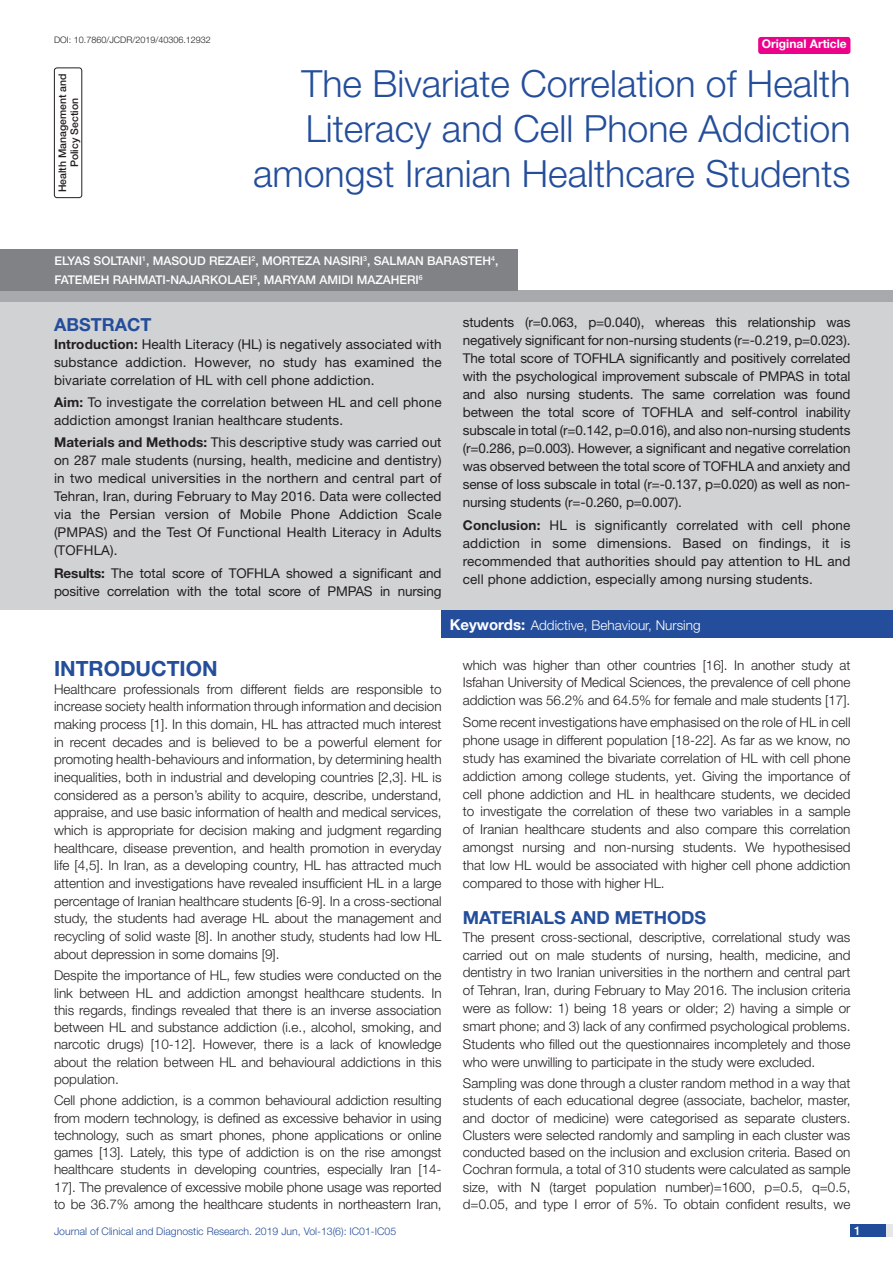
<style>
.page{position:relative;width:893px;height:1263px;background:#fff}
.page>*{position:absolute;margin:0;border:0;box-sizing:border-box;transform-origin:0 0}
.t1{font:300 37.5px/45px "Helvetica Neue";color:#244e9b;text-align:right}
.Heading{font:700 21px "Helvetica Neue";color:#244e9b}
.Heading-2{font:700 18px "Helvetica Neue";color:#244e9b}
.Abstract_head{font:700 18px "Helvetica Neue";color:#244e9b}
.Body_text{font:300 13.5px/17.2px "Helvetica Neue";color:#231f20;text-align:justify}
.Abstract_Text{font:13.5px/18px "Helvetica Neue";letter-spacing:.01em;color:#231f20;text-align:justify}
.Abstract_Text-2{font:13.5px/18px "Helvetica Neue";letter-spacing:-.01em;color:#231f20}
.Key_words{font:300 13.5px "Helvetica Neue";color:#fff}
.Author{font:500 12px/18.8px "Helvetica Neue";color:#fff}
.t2{font:700 12px "Helvetica Neue";color:#fff}
.t3{font:300 10.5px "Helvetica Neue";color:#244e9b}
.section{font:500 10.5px/12px "Helvetica Neue";color:#231f20;text-align:center}
.DOI{font:300 9px "Helvetica Neue";color:#231f20}
.s1{font-weight:700}
.s2{font-weight:700;font-size:15px}
</style>
<div class="page">
<div style="left:850px;top:1224px;width:43px;height:13px;background:#e6e7e9"></div>
<div style="left:850px;top:1224px;width:35px;height:13px;background:#214c99"></div>
<div style="left:758px;top:37px;width:92px;height:17px;background:#ed028c;border-radius:3px"></div>
<div style="left:54px;top:68px;width:28px;height:130px;border:1px solid #231f20;border-radius:3px"></div>
<div style="left:0;top:291px;width:893px;height:12px;background:#a8a9ad"></div>
<div style="left:0;top:249px;width:518px;height:42px;background:#808285"></div>
<div style="left:0;top:303px;width:893px;height:307px;background:#d1d2d4"></div>
<div style="left:442px;top:610px;width:451px;height:28px;background:#244e9b"></div>
<p class="DOI" style="left:54px;top:35px;width:158px">DOI: 10.7860/JCDR/2019/40306.12932</p>
<p class="t2" style="left:762px;top:37px;width:87px">Original Article</p>
<p class="section" style="left:56px;top:192px;width:121px;rotate:-90deg">HEALTH MANAGEMENT AND<br>POLICY SECTION</p>
<p class="t1" style="left:253px;top:60px;width:599px">The Bivariate Correlation of Health<br>Literacy and Cell Phone Addiction amongst Iranian Healthcare Students</p>
<p class="Author" style="left:54px;top:251px;width:445px">ELYAS SOLTANI<sup>1</sup>, MASOUD REZAEI<sup>2</sup>, MORTEZA NASIR I<sup>3</sup>, SALMAN BARASTEH <sup>4</sup>,<br>FATEMEH</p>
<p class="Author" style="left:113px;top:270px;width:288px">RAHMATI-NAJAR KOLAEI<sup>5</sup>, MARYAM AM IDI MAZAHER</p>
<p class="Author" style="left:416px;top:270px;width:9px">I<sup>6</sup></p>
<p class="Abstract_head" style="left:54px;top:313px;width:99px">ABSTRACT</p>
<p class="Abstract_Text" style="left:54px;top:335px;width:389px"><span class="s1">Introduction:</span> Health Literacy (HL) is negatively associated with substance addiction. However, no study has examined the bivariate correlation of HL with cell phone addiction.</p>
<p class="Abstract_Text" style="left:54px;top:393px;width:389px"><span class="s1">Aim:</span> To investigate the correlation between HL and cell phone addiction amongst Iranian healthcare students.</p>
<p class="Abstract_Text" style="left:54px;top:433px;width:389px"><span class="s1">Materials and Methods:</span> This descriptive study was carried out on 287 male students (nursing, health, medicine and dentistry) in two medical universities in the northern and central part of Tehran, Iran, during February to May 2016. Data were collected via the Persian version of Mobile Phone Addiction Scale (PMPAS) and the Test Of Functional Health Literacy in Adults (TOFHLA).</p>
<p class="Abstract_Text-2" style="left:54px;top:563px;width:389px"><span class="s1">Results:</span> The total score of TOFHLA showed a significant and positive correlation with the total score of PMPAS in nursing</p>
<p class="Abstract_Text" style="left:463px;top:313px;width:389px">students (r=0.063, p=0.040), whereas this relationship was negatively significant for non-nursing students (r=-0.219, p=0.023).<br>The total score of TOFHLA significantly and positively correlated with the psychological improvement subscale of PMPAS in total and also nursing students. The same correlation was found between the total score of TOFHLA and self-control inability subscale in total (r=0.142, p=0.016), and also non-nursing students (r=0.286, p=0.003). However, a significant and negative correlation was observed between the total score of TOFHLA and anxiety and sense of loss subscale in total (r=-0.137, p=0.020) as well as non&shy;nursing students (r=-0.260, p=0.007).</p>
<p class="Abstract_Text" style="left:463px;top:515px;width:389px"><span class="s1">Conclusion:</span> HL is significantly correlated with cell phone addiction in some dimensions. Based on findings, it is recommended that authorities should pay attention to HL and cell phone addiction, especially among nursing students.</p>
<p class="Key_words" style="left:450px;top:616px;width:252px"><span class="s2">Keywords:</span> Addictive, Behaviour, Nursing</p>
<p class="Heading" style="left:54px;top:655px;width:165px">INTRODUCTION</p>
<p class="Body_text" style="left:54px;top:680px;width:389px;line-height:17.7px">Healthcare professionals from different fields are responsible to increase society health information through information and decision making process [1]. In this domain, HL has attracted much interest in recent decades and is believed to be a powerful element for promoting health-behaviours and information, by determining health inequalities, both in industrial and developing countries [2,3]. HL is considered as a person’s ability to acquire, describe, understand, appraise, and use basic information of health and medical services, which is appropriate for decision making and judgment regarding healthcare, disease prevention, and health promotion in everyday life [4,5]. In Iran, as a developing country, HL has attracted much attention and investigations have revealed insufficient HL in a large percentage of Iranian healthcare students [6-9]. In a cross-sectional study, the students had average HL about the management and recycling of solid waste [8]. In another study, students had low HL about depression in some domains [9].</p>
<p class="Body_text" style="left:54px;top:966px;width:389px">Despite the importance of HL, few studies were conducted on the link between HL and addiction amongst healthcare students. In this regards, findings revealed that there is an inverse association between HL and substance addiction (i.e., alcohol, smoking, and narcotic drugs) [10-12]. However, there is a lack of knowledge about the relation between HL and behavioural addictions in this population.</p>
<p class="Body_text" style="left:54px;top:1091px;width:389px">Cell phone addiction, is a common behavioural addiction resulting from modern technology, is defined as excessive behavior in using technology, such as smart phones, phone applications or online games [13]. Lately, this type of addiction is on the rise amongst healthcare students in developing countries, especially Iran [14- 17]. The prevalence of excessive mobile phone usage was reported to be 36.7% among the healthcare students in northeastern Iran,</p>
<p class="Body_text" style="left:463px;top:656px;width:389px">which was higher than other countries [16]. In another study at Isfahan University of Medical Sciences, the prevalence of cell phone addiction was 56.2% and 64.5% for female and male students [17].</p>
<p class="Body_text" style="left:463px;top:713px;width:389px;line-height:17.9px">Some recent investigations have emphasised on the role of HL in cell phone usage in different population [18-22]. As far as we know, no study has examined the bivariate correlation of HL with cell phone addiction among college students, yet. Giving the importance of cell phone addiction and HL in healthcare students, we decided to investigate the correlation of these two variables in a sample of Iranian healthcare students and also compare this correlation amongst nursing and non-nursing students. We hypothesised that low HL would be associated with higher cell phone addiction compared to those with higher HL.</p>
<p class="Heading-2" style="left:463px;top:906px;width:245px">MATERIALS AND METHODS</p>
<p class="Body_text" style="left:463px;top:928px;width:389px;line-height:17.9px">The present cross-sectional, descriptive, correlational study was carried out on male students of nursing, health, medicine, and dentistry in two Iranian universities in the northern and central part of Tehran, Iran, during February to May 2016. The inclusion criteria were as follow: 1) being 18 years or older; 2) having a simple or smart phone; and 3) lack of any confirmed psychological problems.<br>Students who filled out the questionnaires incompletely and those who were unwilling to participate in the study were excluded.</p>
<p class="Body_text" style="left:463px;top:1074px;width:389px">Sampling was done through a cluster random method in a way that students of each educational degree (associate, bachelor, master, and doctor of medicine) were categorised as separate clusters.<br>Clusters were selected randomly and sampling in each cluster was conducted based on the inclusion and exclusion criteria. Based on Cochran formula, a total of 310 students were calculated as sample size, with N (target population number)=1600, p=0.5, q=0.5, d=0.05, and type I error of 5%. To obtain confident results, we</p>
<p class="t3" style="left:54px;top:1225px;width:344px">Journal of Clinical and Diagnostic Research. 2019 Jun, Vol-13(6): IC01-IC05</p>
<p class="Author" style="left:854px;top:1221px;width:8px">1</p>
</div>
